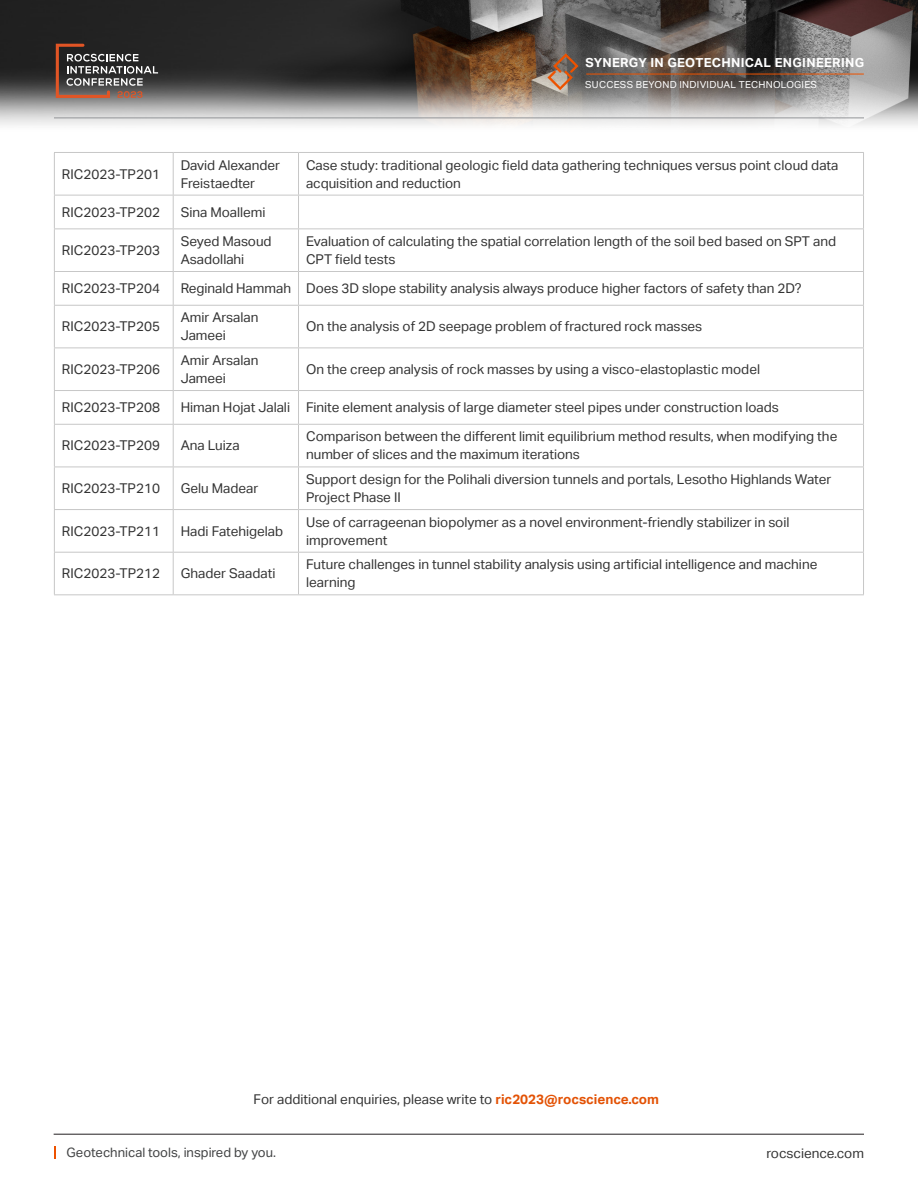
<style>
.page{position:relative;width:918px;height:1188px;background:#fff}
.page>*{position:absolute;margin:0;border:0;box-sizing:border-box;transform-origin:0 0}
.t1{font:13.5px/18px "Aktiv Grotesk";color:#333}
.t2{font:13.05px "Aktiv Grotesk";color:#434445}
.t3{font:700 12.6px "Aktiv Grotesk";letter-spacing:.025em;color:#fff}
.t4{font:9.75px "Aktiv Grotesk";letter-spacing:.025em;color:#fff}
.s1{font-weight:700;color:#e35205}
</style>
<div class="page">
<img style="left:0;top:0;width:918px;height:126px">
<hr style="left:54px;top:1134px;width:810px;height:1px;background:#231f20">
<hr style="left:54px;top:118px;width:810px;height:1px;background:#939598">
<svg style="left:56px;top:44px;width:102px;height:55px;background:#605450"></svg>
<svg style="left:547px;top:53px;width:32px;height:37px"></svg>
<hr style="left:586px;top:74px;width:278px;height:1px;background:#ed5200">
<svg style="left:54px;top:1147px;width:1px;height:12px"></svg>
<hr style="left:54px;top:152px;width:119px;height:1px;background:#c7c7c7">
<hr style="left:173px;top:152px;width:126px;height:1px;background:#c7c7c7">
<hr style="left:173px;top:153px;width:1px;height:42px;background:#c7c7c7">
<hr style="left:299px;top:152px;width:565px;height:1px;background:#c7c7c7">
<hr style="left:298px;top:153px;width:1px;height:42px;background:#c7c7c7">
<hr style="left:173px;top:195px;width:1px;height:33px;background:#c7c7c7">
<hr style="left:298px;top:195px;width:1px;height:33px;background:#c7c7c7">
<hr style="left:173px;top:229px;width:1px;height:42px;background:#c7c7c7">
<hr style="left:298px;top:229px;width:1px;height:42px;background:#c7c7c7">
<hr style="left:173px;top:272px;width:1px;height:33px;background:#c7c7c7">
<hr style="left:298px;top:272px;width:1px;height:33px;background:#c7c7c7">
<hr style="left:173px;top:306px;width:1px;height:42px;background:#c7c7c7">
<hr style="left:298px;top:306px;width:1px;height:42px;background:#c7c7c7">
<hr style="left:173px;top:348px;width:1px;height:42px;background:#c7c7c7">
<hr style="left:298px;top:348px;width:1px;height:42px;background:#c7c7c7">
<hr style="left:173px;top:391px;width:1px;height:33px;background:#c7c7c7">
<hr style="left:298px;top:391px;width:1px;height:33px;background:#c7c7c7">
<hr style="left:54px;top:424px;width:119px;height:1px;background:#c7c7c7">
<hr style="left:173px;top:424px;width:126px;height:1px;background:#c7c7c7">
<hr style="left:173px;top:425px;width:1px;height:42px;background:#c7c7c7">
<hr style="left:299px;top:424px;width:565px;height:1px;background:#c7c7c7">
<hr style="left:298px;top:425px;width:1px;height:42px;background:#c7c7c7">
<hr style="left:173px;top:467px;width:1px;height:42px;background:#c7c7c7">
<hr style="left:298px;top:467px;width:1px;height:42px;background:#c7c7c7">
<hr style="left:173px;top:510px;width:1px;height:42px;background:#c7c7c7">
<hr style="left:298px;top:510px;width:1px;height:42px;background:#c7c7c7">
<hr style="left:173px;top:553px;width:1px;height:41px;background:#c7c7c7">
<hr style="left:298px;top:553px;width:1px;height:41px;background:#c7c7c7">
<hr style="left:54px;top:271px;width:119px;height:1px;background:#c7c7c7">
<hr style="left:173px;top:271px;width:126px;height:1px;background:#c7c7c7">
<hr style="left:299px;top:271px;width:565px;height:1px;background:#c7c7c7">
<hr style="left:54px;top:228px;width:119px;height:1px;background:#c7c7c7">
<hr style="left:173px;top:228px;width:126px;height:1px;background:#c7c7c7">
<hr style="left:299px;top:228px;width:565px;height:1px;background:#c7c7c7">
<hr style="left:54px;top:195px;width:119px;height:1px;background:#c7c7c7">
<hr style="left:173px;top:195px;width:126px;height:1px;background:#c7c7c7">
<hr style="left:299px;top:195px;width:565px;height:1px;background:#c7c7c7">
<hr style="left:54px;top:348px;width:119px;height:1px;background:#c7c7c7">
<hr style="left:173px;top:348px;width:126px;height:1px;background:#c7c7c7">
<hr style="left:299px;top:348px;width:565px;height:1px;background:#c7c7c7">
<hr style="left:54px;top:305px;width:119px;height:1px;background:#c7c7c7">
<hr style="left:173px;top:305px;width:126px;height:1px;background:#c7c7c7">
<hr style="left:299px;top:305px;width:565px;height:1px;background:#c7c7c7">
<hr style="left:54px;top:390px;width:119px;height:1px;background:#c7c7c7">
<hr style="left:173px;top:390px;width:126px;height:1px;background:#c7c7c7">
<hr style="left:299px;top:390px;width:565px;height:1px;background:#c7c7c7">
<hr style="left:54px;top:153px;width:1px;height:42px;background:#c7c7c7">
<hr style="left:863px;top:153px;width:1px;height:42px;background:#c7c7c7">
<hr style="left:54px;top:195px;width:1px;height:33px;background:#c7c7c7">
<hr style="left:863px;top:195px;width:1px;height:33px;background:#c7c7c7">
<hr style="left:54px;top:229px;width:1px;height:42px;background:#c7c7c7">
<hr style="left:863px;top:229px;width:1px;height:42px;background:#c7c7c7">
<hr style="left:54px;top:272px;width:1px;height:33px;background:#c7c7c7">
<hr style="left:863px;top:272px;width:1px;height:33px;background:#c7c7c7">
<hr style="left:54px;top:306px;width:1px;height:42px;background:#c7c7c7">
<hr style="left:863px;top:306px;width:1px;height:42px;background:#c7c7c7">
<hr style="left:54px;top:348px;width:1px;height:42px;background:#c7c7c7">
<hr style="left:863px;top:348px;width:1px;height:42px;background:#c7c7c7">
<hr style="left:54px;top:391px;width:1px;height:33px;background:#c7c7c7">
<hr style="left:863px;top:391px;width:1px;height:33px;background:#c7c7c7">
<hr style="left:54px;top:425px;width:1px;height:42px;background:#c7c7c7">
<hr style="left:863px;top:425px;width:1px;height:42px;background:#c7c7c7">
<hr style="left:54px;top:467px;width:119px;height:1px;background:#c7c7c7">
<hr style="left:54px;top:467px;width:1px;height:42px;background:#c7c7c7">
<hr style="left:173px;top:467px;width:126px;height:1px;background:#c7c7c7">
<hr style="left:299px;top:467px;width:565px;height:1px;background:#c7c7c7">
<hr style="left:863px;top:467px;width:1px;height:42px;background:#c7c7c7">
<hr style="left:54px;top:509px;width:119px;height:1px;background:#c7c7c7">
<hr style="left:54px;top:510px;width:1px;height:42px;background:#c7c7c7">
<hr style="left:173px;top:509px;width:126px;height:1px;background:#c7c7c7">
<hr style="left:299px;top:509px;width:565px;height:1px;background:#c7c7c7">
<hr style="left:863px;top:510px;width:1px;height:42px;background:#c7c7c7">
<hr style="left:54px;top:552px;width:119px;height:1px;background:#c7c7c7">
<hr style="left:54px;top:553px;width:1px;height:41px;background:#c7c7c7">
<hr style="left:173px;top:552px;width:126px;height:1px;background:#c7c7c7">
<hr style="left:299px;top:552px;width:565px;height:1px;background:#c7c7c7">
<hr style="left:863px;top:553px;width:1px;height:41px;background:#c7c7c7">
<hr style="left:54px;top:594px;width:119px;height:1px;background:#c7c7c7">
<hr style="left:173px;top:594px;width:126px;height:1px;background:#c7c7c7">
<hr style="left:299px;top:594px;width:565px;height:1px;background:#c7c7c7">
<p class="t3" style="left:585px;top:54px;width:280px">SYNERGY IN GEOTECHNICAL ENGINEERING</p>
<p class="t4" style="left:585px;top:79px;width:233px">SUCCESS BEYOND INDIVIDUAL TECHNOLOGIES</p>
<p class="t1" style="left:62px;top:165px;width:100px">RIC2023-TP201</p>
<p class="t1" style="left:181px;top:156px;width:101px">David Alexander<br>Freistaedter</p>
<p class="t1" style="left:306px;top:156px;width:534px">Case study: traditional geologic field data gathering techniques versus point cloud data acquisition and reduction</p>
<p class="t1" style="left:62px;top:203px;width:100px">RIC2023-TP202</p>
<p class="t1" style="left:181px;top:203px;width:86px">Sina Moallemi</p>
<p class="t1" style="left:62px;top:241px;width:100px">RIC2023-TP203</p>
<p class="t1" style="left:181px;top:232px;width:92px">Seyed Masoud<br>Asadollahi</p>
<p class="t1" style="left:306px;top:232px;width:532px">Evaluation of calculating the spatial correlation length of the soil bed based on SPT and<br>CPT field tests</p>
<p class="t1" style="left:62px;top:280px;width:100px">RIC2023-TP204</p>
<p class="t1" style="left:181px;top:280px;width:622px">Reginald Hammah Does 3D slope stability analysis always produce higher factors of safety than 2D?</p>
<p class="t1" style="left:62px;top:318px;width:100px">RIC2023-TP205</p>
<p class="t1" style="left:181px;top:309px;width:79px">Amir Arsalan<br>Jameei</p>
<p class="t1" style="left:306px;top:318px;width:398px">On the analysis of 2D seepage problem of fractured rock masses</p>
<p class="t1" style="left:62px;top:360px;width:100px">RIC2023-TP206</p>
<p class="t1" style="left:181px;top:351px;width:79px">Amir Arsalan<br>Jameei</p>
<p class="t1" style="left:306px;top:360px;width:456px">On the creep analysis of rock masses by using a visco-elastoplastic model</p>
<p class="t1" style="left:62px;top:399px;width:100px">RIC2023-TP208</p>
<p class="t1" style="left:181px;top:399px;width:600px">Himan Hojat Jalali Finite element analysis of large diameter steel pipes under construction loads</p>
<p class="t1" style="left:62px;top:437px;width:100px">RIC2023-TP209</p>
<p class="t1" style="left:181px;top:437px;width:60px">Ana Luiza</p>
<p class="t1" style="left:306px;top:428px;width:533px">Comparison between the different limit equilibrium method results, when modifying the number of slices and the maximum iterations</p>
<p class="t1" style="left:62px;top:479px;width:100px">RIC2023-TP210</p>
<p class="t1" style="left:181px;top:479px;width:79px">Gelu Madear</p>
<p class="t1" style="left:306px;top:470px;width:527px">Support design for the Polihali diversion tunnels and portals, Lesotho Highlands Water<br>Project Phase II</p>
<p class="t1" style="left:62px;top:522px;width:100px">RIC2023-TP211</p>
<p class="t1" style="left:181px;top:522px;width:104px">Hadi Fatehigelab</p>
<p class="t1" style="left:306px;top:513px;width:485px">Use of carrageenan biopolymer as a novel environment-friendly stabilizer in soil improvement</p>
<p class="t1" style="left:62px;top:565px;width:100px">RIC2023-TP212</p>
<p class="t1" style="left:181px;top:565px;width:96px">Ghader Saadati</p>
<p class="t1" style="left:306px;top:556px;width:513px">Future challenges in tunnel stability analysis using artificial intelligence and machine learning</p>
<p class="t1" style="left:254px;top:1091px;width:407px">For additional enquiries, please write to <span class="s1">ric2023@rocscience.com</span></p>
<p class="t2" style="left:67px;top:1144px;width:211px">Geotechnical tools, inspired by you.</p>
<p class="t1" style="left:766px;top:1144px;width:99px">rocscience.com</p>
</div>
